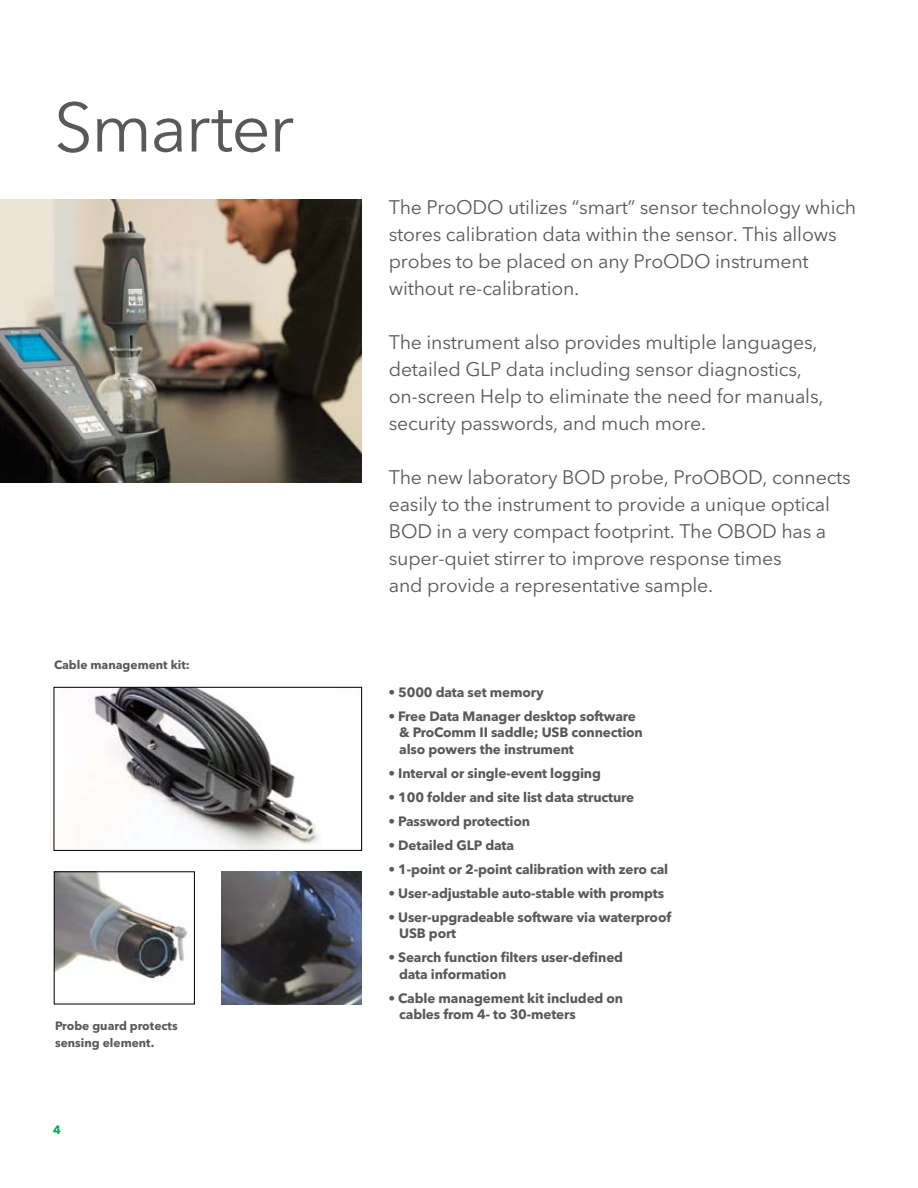
<style>
.page{position:relative;width:918px;height:1188px;background:#fff}
.page>*{position:absolute;margin:0;border:0;box-sizing:border-box;transform-origin:0 0}
.t1{font:69px "Avenir Next LT Pro";letter-spacing:-.025em;color:#58595b}
.t2{font:19.5px/27px "Avenir Next LT Pro";letter-spacing:-.01em;color:#58595b}
.t3{font:700 13.5px/16.5px "Avenir Next LT Pro";letter-spacing:-.01em;color:#58595b}
.t4{font:700 12px/16.5px "Avenir Next LT Pro";color:#58595b}
.t5{font:700 12px "Avenir Next LT Pro";color:#00aa4f}
</style>
<div class="page">
<img style="left:88px;top:689px;width:230px;height:160px">
<div style="left:54px;top:687px;width:308px;height:164px;border:1px solid #000"></div>
<img style="left:0;top:200px;width:362px;height:283px">
<img style="left:221px;top:872px;width:141px;height:132px">
<img style="left:56px;top:874px;width:132px;height:108px">
<div style="left:54px;top:872px;width:141px;height:132px;border:1px solid #000"></div>
<h1 class="t1" style="left:54px;top:86px;width:241px">Smarter</h1>
<p class="t4" style="left:54px;top:657px;width:137px">Cable management kit:</p>
<p class="t4" style="left:55px;top:1018px;width:124px">Probe guard protects sensing element.</p>
<p class="t5" style="left:53px;top:1122px;width:9px">4</p>
<p class="t2" style="left:389px;top:194px;width:469px">The ProODO utilizes “smart” sensor technology which stores calibration data within the sensor. This allows probes to be placed on any ProODO instrument without re-calibration.</p>
<p class="t2" style="left:389px;top:329px;width:436px">The instrument also provides multiple languages, detailed GLP data including sensor diagnostics, on-screen Help to eliminate the need for manuals, security passwords, and much more.</p>
<p class="t2" style="left:389px;top:464px;width:464px">The new laboratory BOD probe, ProOBOD, connects easily to the instrument to provide a unique optical BOD in a very compact footprint. The OBOD has a super-quiet stirrer to improve response times<br>and provide a representative sample.</p>
<p class="t3" style="left:388px;top:684px;width:157px">• 5000 data set memory</p>
<p class="t3" style="left:399px;top:708px;width:245px;text-indent:-11px">• Free Data Manager desktop software &amp; ProComm II saddle; USB connection also powers the instrument</p>
<p class="t3" style="left:388px;top:765px;width:214px">• Interval or single-event logging</p>
<p class="t3" style="left:388px;top:789px;width:247px">• 100 folder and site list data structure</p>
<p class="t3" style="left:388px;top:813px;width:143px">• Password protection</p>
<p class="t3" style="left:388px;top:837px;width:127px">• Detailed GLP data</p>
<p class="t3" style="left:388px;top:861px;width:281px">• 1-point or 2-point calibration with zero cal</p>
<p class="t3" style="left:388px;top:885px;width:277px">• User-adjustable auto-stable with prompts</p>
<p class="t3" style="left:399px;top:909px;width:274px;text-indent:-11px">• User-upgradeable software via waterproof<br>USB port</p>
<p class="t3" style="left:399px;top:949px;width:225px;text-indent:-11px">• Search function filters user-defined data information</p>
<p class="t3" style="left:399px;top:990px;width:226px;text-indent:-11px">• Cable management kit included on cables from 4- to 30-meters</p>
</div>
